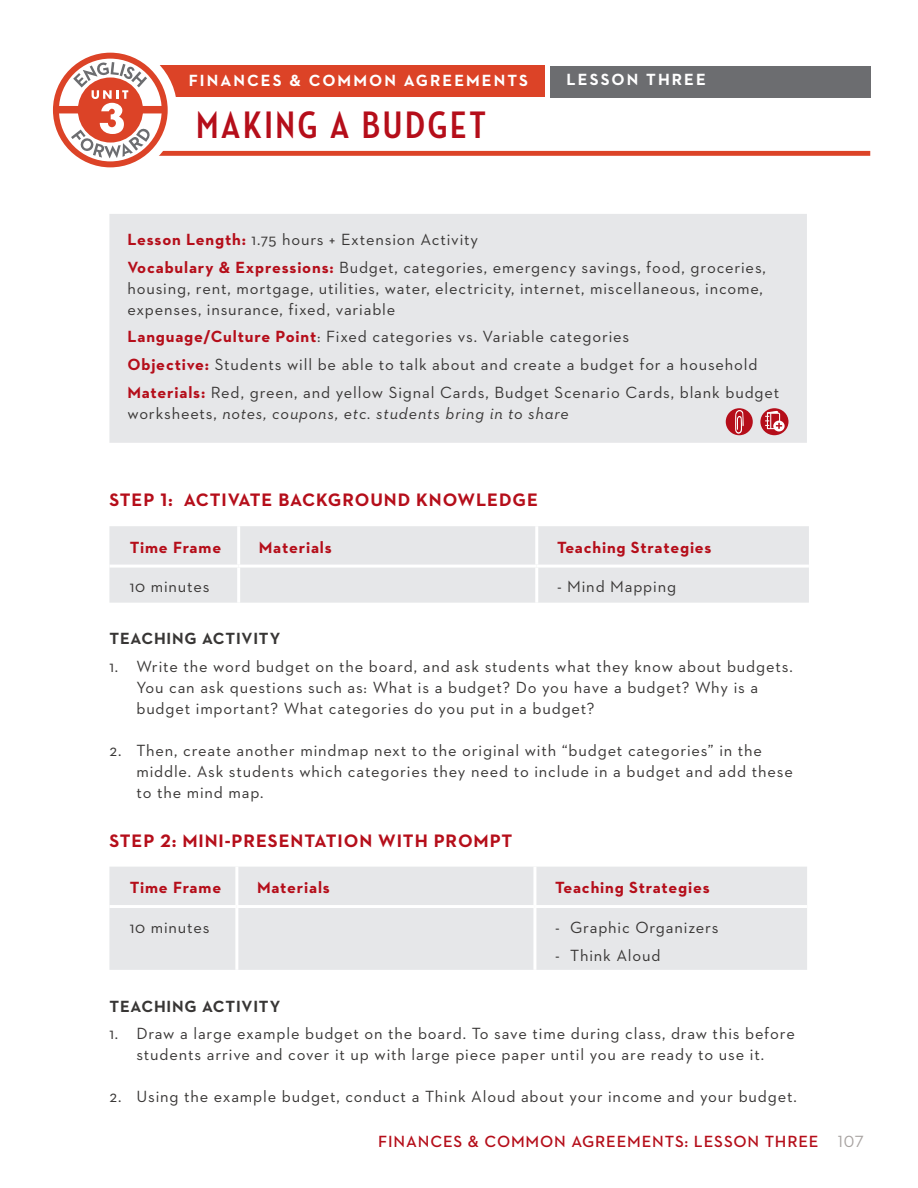
<style>
.page{position:relative;width:918px;height:1188px;background:#fff}
.page>*{position:absolute;margin:0;border:0;box-sizing:border-box;transform-origin:0 0}
.t1{font:700 39px "Neutraface Condensed";letter-spacing:.07em;color:#b50e1a}
.STEPS{font:700 18.3px "Neutraface 2 Text";letter-spacing:.05em;color:#b50e1a}
.t2{font:16.5px/21px "Neutraface 2 Text";letter-spacing:.05em;color:#383635}
.t3{font:700 16.5px "Neutraface 2 Text";letter-spacing:.05em;color:#b50e1a}
.t4{font:italic 16.5px "Neutraface 2 Text";letter-spacing:.05em;color:#383635}
.SUBHEAD_GRAY{font:600 16.5px "Neutraface 2 Text";letter-spacing:.05em;color:#b50e1a}
.t5{font:700 16.5px "Neutraface 2 Text";letter-spacing:.125em;color:#fff}
.SUBHEAD_GRAY-2{font:700 16.5px "Neutraface 2 Text";letter-spacing:.05em;color:#383635}
.s1{font-weight:700;color:#b50e1a}
.s2{font-style:normal}
.s3{font-weight:400;color:#a7a2a0}
</style>
<div class="page">
<div style="left:156px;top:66px;width:389px;height:31px;background:#dc4327"></div>
<div style="left:550px;top:66px;width:321px;height:31px;background:#6c6d70"></div>
<div style="left:96px;top:151px;width:774px;height:5px;background:#dc4327"></div>
<svg style="left:53px;top:52px;width:124px;height:116px"></svg>
<div style="left:109px;top:214px;width:698px;height:229px;background:#e6e7e9"></div>
<div style="left:109px;top:526px;width:700px;height:77px;background:#e6e7e9"></div>
<hr style="left:237px;top:526px;width:3px;height:39px;background:#fff">
<hr style="left:535px;top:526px;width:3px;height:39px;background:#fff">
<hr style="left:109px;top:565px;width:130px;height:3px;background:#fff">
<hr style="left:239px;top:565px;width:298px;height:3px;background:#fff">
<hr style="left:237px;top:568px;width:3px;height:35px;background:#fff">
<hr style="left:537px;top:565px;width:272px;height:3px;background:#fff">
<hr style="left:535px;top:568px;width:3px;height:35px;background:#fff">
<div style="left:109px;top:867px;width:698px;height:103px;background:#e6e7e9"></div>
<hr style="left:235px;top:867px;width:3px;height:38px;background:#fff">
<hr style="left:533px;top:867px;width:3px;height:38px;background:#fff">
<hr style="left:109px;top:905px;width:128px;height:3px;background:#fff">
<hr style="left:237px;top:905px;width:298px;height:3px;background:#fff">
<hr style="left:235px;top:908px;width:3px;height:62px;background:#fff">
<hr style="left:535px;top:905px;width:272px;height:3px;background:#fff">
<hr style="left:533px;top:908px;width:3px;height:62px;background:#fff">
<div style="left:760px;top:408px;width:28px;height:27px;background:#b50e1a;border-radius:50%"></div>
<svg style="left:773px;top:421px;width:12px;height:10px"></svg>
<svg style="left:765px;top:411px;width:17px;height:19px"></svg>
<div style="left:726px;top:408px;width:27px;height:27px;background:#b50e1a;border-radius:50%"></div>
<svg style="left:735px;top:410px;width:9px;height:24px"></svg>
<p class="t5" style="left:189px;top:70px;width:341px">FINANCES &amp; COMMON AGREEMENTS</p>
<p class="t5" style="left:567px;top:69px;width:141px">LESSON THREE</p>
<h1 class="t1" style="left:196px;top:103px;width:291px">MAKING A BUDGET</h1>
<p class="t2" style="left:127px;top:225px;width:640px;line-height:27.8px"><span class="s1">Lesson Length:</span> 1.75 hours + Extension Activity<br><span class="s1">Vocabulary &amp; Expressions:</span> Budget, categories, emergency savings, food, groceries,</p>
<p class="t2" style="left:127px;top:277px;width:637px">housing, rent, mortgage, utilities, water, electricity, internet, miscellaneous, income, expenses, insurance, fixed, variable</p>
<p class="t2" style="left:127px;top:323px;width:653px;line-height:27.8px"><span class="s1">Language/Culture Point</span>: Fixed categories vs. Variable categories<br><span class="s1">Objective:</span> Students will be able to talk about and create a budget for a household<br><span class="s1">Materials:</span> Red, green, and yellow Signal Cards, Budget Scenario Cards, blank budget</p>
<p class="t4" style="left:127px;top:403px;width:443px"><span class="s2">worksheets,</span> notes, coupons, etc. students bring in to share</p>
<p class="STEPS" style="left:109px;top:488px;width:430px">STEP 1: ACTIVATE BACKGROUND KNOWLEDGE</p>
<p class="t3" style="left:130px;top:536px;width:93px">Time Frame</p>
<p class="t3" style="left:259px;top:536px;width:74px">Materials</p>
<p class="t3" style="left:557px;top:536px;width:156px">Teaching Strategies</p>
<p class="t2" style="left:130px;top:576px;width:81px">10 minutes</p>
<p class="t2" style="left:557px;top:576px;width:121px">- Mind Mapping</p>
<p class="SUBHEAD_GRAY-2" style="left:109px;top:628px;width:172px">TEACHING ACTIVITY</p>
<p class="t2" style="left:136px;top:656px;width:658px;text-indent:-27px">1. Write the word budget on the board, and ask students what they know about budgets.<br>You can ask questions such as: What is a budget? Do you have a budget? Why is a budget important? What categories do you put in a budget?</p>
<p class="t2" style="left:136px;top:740px;width:658px;text-indent:-27px">2. Then, create another mindmap next to the original with “budget categories” in the middle. Ask students which categories they need to include in a budget and add these to the mind map.</p>
<p class="STEPS" style="left:109px;top:829px;width:405px">STEP 2: MINI-PRESENTATION WITH PROMPT</p>
<p class="t3" style="left:130px;top:877px;width:93px">Time Frame</p>
<p class="t3" style="left:257px;top:877px;width:74px">Materials</p>
<p class="t3" style="left:555px;top:877px;width:156px">Teaching Strategies</p>
<p class="t2" style="left:130px;top:917px;width:81px">10 minutes</p>
<p class="t2" style="left:555px;top:917px;width:165px">- Graphic Organizers</p>
<p class="t2" style="left:555px;top:944px;width:107px">- Think Aloud</p>
<p class="SUBHEAD_GRAY-2" style="left:109px;top:995px;width:172px">TEACHING ACTIVITY</p>
<p class="t2" style="left:109px;top:1023px;width:687px;text-align:center">1. Draw a large example budget on the board. To save time during class, draw this before students arrive and cover it up with large piece paper until you are ready to use it.</p>
<p class="t2" style="left:109px;top:1086px;width:689px">2. Using the example budget, conduct a Think Aloud about your income and your budget.</p>
<p class="SUBHEAD_GRAY" style="left:378px;top:1131px;width:487px">FINANCES &amp; COMMON AGREEMENTS: LESSON THREE <span class="s3">107</span></p>
</div>
